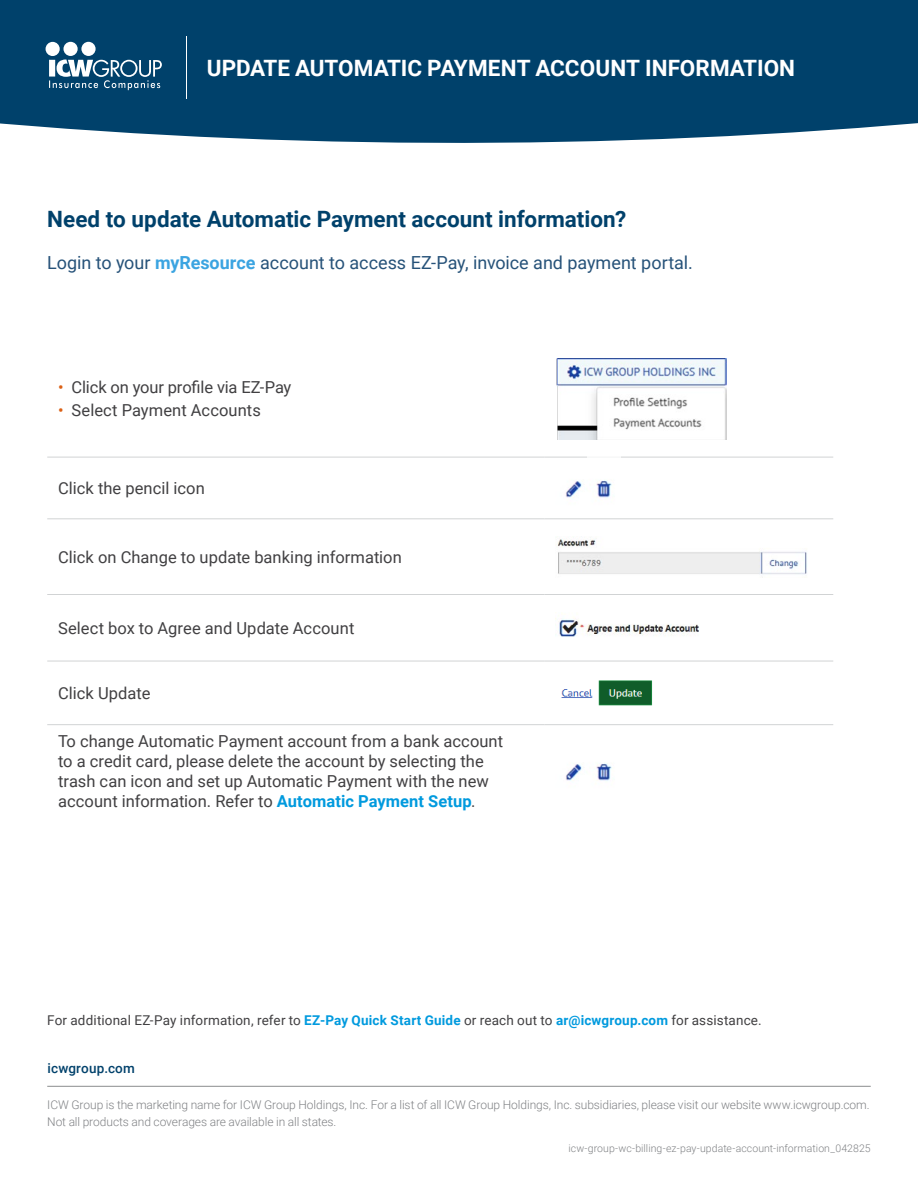
<style>
.page{position:relative;width:918px;height:1188px;background:#fff}
.page>*{position:absolute;margin:0;border:0;box-sizing:border-box;transform-origin:0 0}
.t1{font:700 22.5px "Roboto";color:#00416b}
.t2{font:700 22.5px "Roboto";color:#fff}
.t3{font:18px "Roboto";letter-spacing:-.005em;color:#265279}
.t4{font:16.5px/19.8px "Roboto";color:#414042}
.t5{font:13.5px "Roboto";letter-spacing:.01em;color:#414042}
.t6{font:500 13.5px "Roboto";letter-spacing:.015em;color:#00416b}
.t7{font:300 12px/16.5px "Roboto";letter-spacing:-.005em;color:#808285}
.t8{font:300 10.5px "Roboto";letter-spacing:.005em;color:#808285}
.s1{font-weight:700;color:#3ba4e1}
.s2{color:#db6015}
.s3{font-weight:700;color:#009ade}
</style>
<div class="page">
<div style="left:0;top:0;width:918px;height:142px;background:#00416b"></div>
<hr style="left:47px;top:1086px;width:824px;height:1px;background:#8a8c8e">
<hr style="left:186px;top:36px;width:1px;height:63px;background:#fff">
<svg style="left:46px;top:42px;width:116px;height:48px"></svg>
<svg style="left:47px;top:358px;width:786px;height:303px"></svg>
<hr style="left:47px;top:457px;width:497px;height:1px;background:#d1d3d4">
<hr style="left:544px;top:457px;width:289px;height:1px;background:#d1d3d4">
<hr style="left:47px;top:518px;width:497px;height:1px;background:#d1d3d4">
<hr style="left:544px;top:518px;width:289px;height:1px;background:#d1d3d4">
<hr style="left:47px;top:594px;width:497px;height:1px;background:#d1d3d4">
<hr style="left:544px;top:594px;width:289px;height:1px;background:#d1d3d4">
<hr style="left:47px;top:661px;width:497px;height:1px;background:#d1d3d4">
<hr style="left:544px;top:661px;width:289px;height:1px;background:#d1d3d4">
<hr style="left:47px;top:724px;width:497px;height:1px;background:#d1d3d4">
<hr style="left:544px;top:724px;width:289px;height:1px;background:#d1d3d4">
<img style="left:555px;top:359px;width:172px;height:80px">
<img style="left:555px;top:468px;width:67px;height:40px">
<img style="left:555px;top:536px;width:255px;height:41px">
<img style="left:555px;top:612px;width:155px;height:31px">
<img style="left:561px;top:680px;width:92px;height:26px">
<img style="left:565px;top:763px;width:47px;height:18px">
<div style="left:587px;top:447px;width:34px;height:29px;background:#fff"></div>
<h1 class="t2" style="left:207px;top:53px;width:590px">UPDATE AUTOMATIC PAYMENT ACCOUNT INFORMATION</h1>
<h1 class="t1" style="left:47px;top:203px;width:580px">Need to update Automatic Payment account information?</h1>
<p class="t3" style="left:47px;top:250px;width:647px">Login to your <span class="s1">myResource</span> account to access EZ-Pay, invoice and payment portal.</p>
<p class="t4" style="left:58px;top:377px;width:235px"><span class="s2">•</span> Click on your profile via EZ-Pay</p>
<p class="t4" style="left:58px;top:400px;width:204px"><span class="s2">•</span> Select Payment Accounts</p>
<p class="t4" style="left:58px;top:477px;width:148px">Click the pencil icon</p>
<p class="t4" style="left:58px;top:546px;width:345px">Click on Change to update banking information</p>
<p class="t4" style="left:58px;top:617px;width:298px">Select box to Agree and Update Account</p>
<p class="t4" style="left:58px;top:682px;width:94px">Click Update</p>
<p class="t4" style="left:58px;top:731px;width:447px">To change Automatic Payment account from a bank account to a credit card, please delete the account by selecting the trash can icon and set up Automatic Payment with the new account information. Refer to <span class="s3">Automatic Payment Setup</span>.</p>
<p class="t5" style="left:47px;top:1010px;width:716px">For additional EZ-Pay information, refer to <span class="s3">EZ-Pay Quick Start Guide</span> or reach out to <span class="s3">ar@icwgroup.com</span> for assistance.</p>
<p class="t6" style="left:48px;top:1059px;width:89px">icwgroup.com</p>
<p class="t7" style="left:47px;top:1097px;width:824px">ICW Group is the marketing name for ICW Group Holdings, Inc. For a list of all ICW Group Holdings, Inc. subsidiaries, please visit our website www.icwgroup.com.<br>Not all products and coverages are available in all states.</p>
<p class="t8" style="left:569px;top:1141px;width:304px">icw-group-wc-billing-ez-pay-update-account-information_042825</p>
</div>
